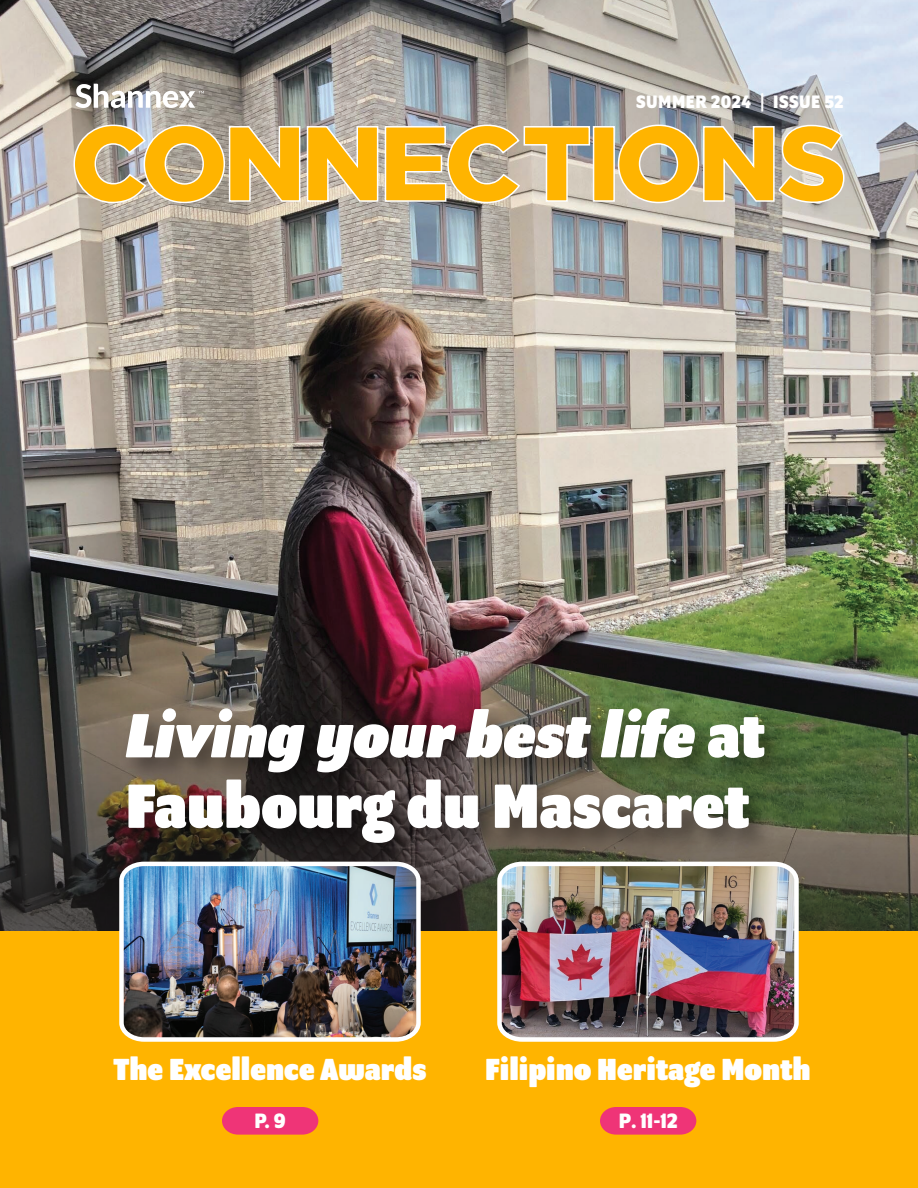
<style>
.page{position:relative;width:918px;height:1188px;background:#fff}
.page>*{position:absolute;margin:0;border:0;box-sizing:border-box;transform-origin:0 0}
.t1{font:900 67.5px/70.5px "Program OT";color:#fff}
.t2{font:900 33px "Program OT";color:#fff}
.t3{font:700 22.5px "Program OT";color:#fff}
.t4{font:700 19.5px "Program OT";letter-spacing:.025em;color:#fff}
.s1{font-style:italic}
</style>
<div class="page">
<img style="left:0;top:0;width:918px;height:634px">
<img style="left:0;top:634px;width:918px;height:298px">
<div style="left:0;top:932px;width:918px;height:256px;background:#ffb400"></div>
<img style="left:117px;top:876px;width:306px;height:166px">
<img style="left:495px;top:876px;width:306px;height:166px">
<svg style="left:600px;top:1107px;width:96px;height:28px"></svg>
<svg style="left:222px;top:1107px;width:96px;height:28px"></svg>
<img style="left:114px;top:690px;width:696px;height:186px">
<svg style="left:75px;top:84px;width:129px;height:24px"></svg>
<svg style="left:73px;top:124px;width:518px;height:80px"></svg>
<div style="left:593px;top:126px;width:22px;height:76px;background:#ffb400;border:2px solid #fff"></div>
<svg style="left:617px;top:124px;width:228px;height:80px"></svg>
<p class="t4" style="left:636px;top:90px;width:209px">SUMMER 2024 | ISSUE 52</p>
<h1 class="t1" style="left:126px;top:699px;width:641px"><span class="s1">Living your best life</span> at<br>Faubourg du Mascaret</h1>
<p class="t2" style="left:113px;top:1050px;width:315px">The Excellence Awards</p>
<p class="t3" style="left:255px;top:1107px;width:33px">P. 9</p>
<p class="t2" style="left:485px;top:1050px;width:327px">Filipino Heritage Month</p>
<p class="t3" style="left:619px;top:1107px;width:60px">P. 11-12</p>
</div>
